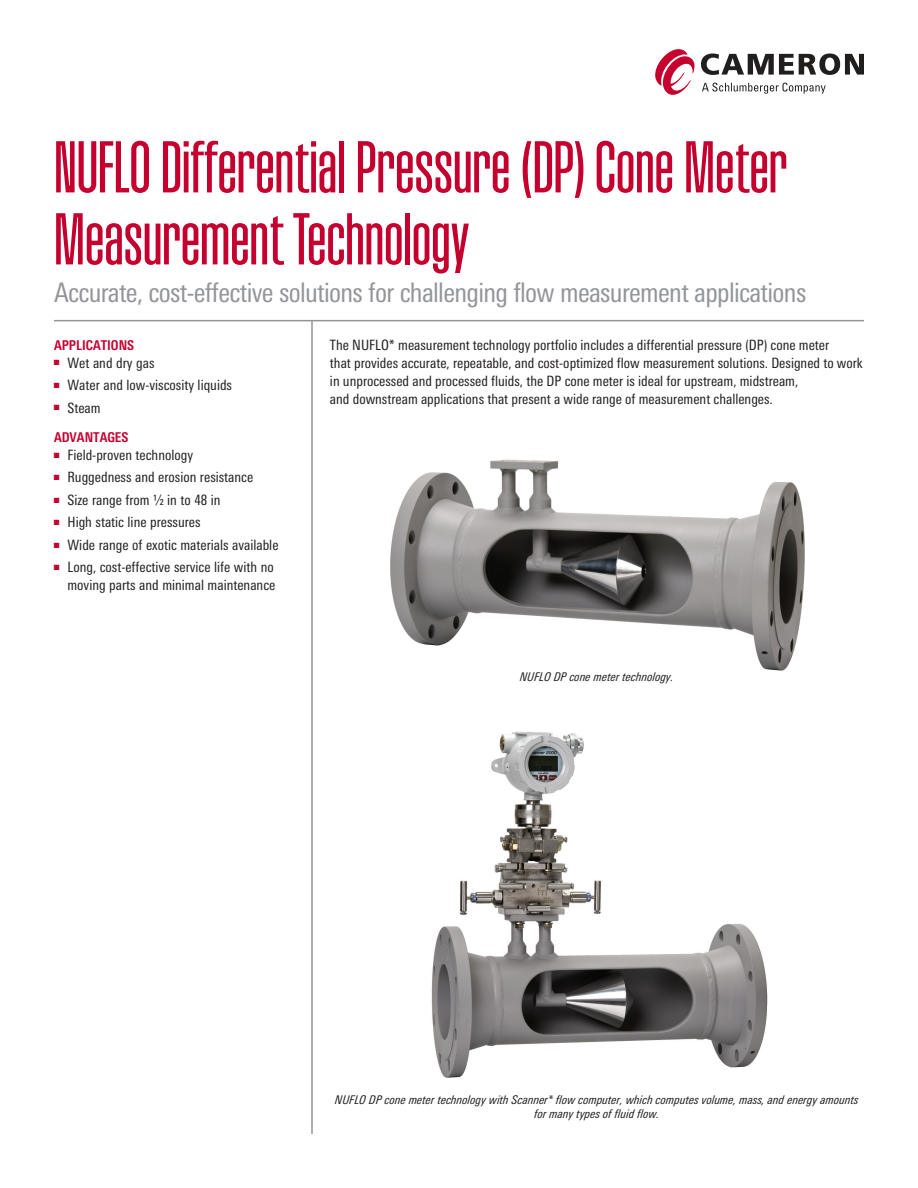
<style>
.page{position:relative;width:918px;height:1188px;background:#fff}
.page>*{position:absolute;margin:0;border:0;box-sizing:border-box;transform-origin:0 0}
.t1{font:300 72px/72px "Schlumberger Con";letter-spacing:-.04em;color:#c5002e}
.t2{font:condensed 27px "Univers Next Pro";letter-spacing:-.025em;color:#939598}
.t3{font:condensed 14.25px/18px "Univers Next Pro";color:#231f20;text-align:right}
.t4{font:700 condensed 13.5px "Univers Next Pro";color:#c5002e}
.t5{font:italic condensed 12px/13.5px "Univers Next Pro";color:#231f20;text-align:center}
</style>
<div class="page">
<svg style="left:655px;top:49px;width:209px;height:46px"></svg>
<hr style="left:311px;top:198px;width:2px;height:936px;background:#939598">
<div style="left:54px;top:130px;width:810px;height:191px;background:#fff"></div>
<hr style="left:54px;top:320px;width:810px;height:1px;background:#939598">
<img style="left:390px;top:459px;width:415px;height:212px">
<img style="left:431px;top:731px;width:337px;height:347px">
<h1 class="t1" style="left:54px;top:132px;width:737px">NUFLO Differential Pressure (DP) Cone Meter<br>Measurement Technology</h1>
<h2 class="t2" style="left:54px;top:277px;width:754px">Accurate, cost-effective solutions for challenging flow measurement applications</h2>
<p class="t4" style="left:54px;top:337px;width:82px">APPLICATIONS</p>
<p class="t3" style="left:54px;top:353px;width:102px"><sup>■</sup> Wet and dry gas</p>
<p class="t3" style="left:54px;top:376px;width:180px"><sup>■</sup> Water and low-viscosity liquids</p>
<p class="t3" style="left:54px;top:398px;width:48px"><sup>■</sup> Steam</p>
<p class="t4" style="left:54px;top:429px;width:76px">ADVANTAGES</p>
<p class="t3" style="left:54px;top:446px;width:141px"><sup>■</sup> Field-proven technology</p>
<p class="t3" style="left:54px;top:468px;width:201px"><sup>■</sup> Ruggedness and erosion resistance</p>
<p class="t3" style="left:54px;top:491px;width:168px"><sup>■</sup> Size range from 1/2 in to 48 in</p>
<p class="t3" style="left:54px;top:513px;width:148px"><sup>■</sup> High static line pressures</p>
<p class="t3" style="left:54px;top:536px;width:226px"><sup>■</sup> Wide range of exotic materials available</p>
<p class="t3" style="left:54px;top:558px;width:223px"><sup>■</sup> Long, cost-effective service life with no moving parts and minimal maintenance</p>
<p class="t3" style="left:330px;top:336px;width:534px;text-align:left">The NUFLO* measurement technology portfolio includes a differential pressure (DP) cone meter<br>that provides accurate, repeatable, and cost-optimized flow measurement solutions. Designed to work in unprocessed and processed fluids, the DP cone meter is ideal for upstream, midstream,<br>and downstream applications that present a wide range of measurement challenges.</p>
<p class="t5" style="left:520px;top:670px;width:155px">NUFLO DP cone meter technology.</p>
<p class="t5" style="left:335px;top:1093px;width:525px">NUFLO DP cone meter technology with Scanner* flow computer, which computes volume, mass, and energy amounts for many types of fluid flow.</p>
</div>
